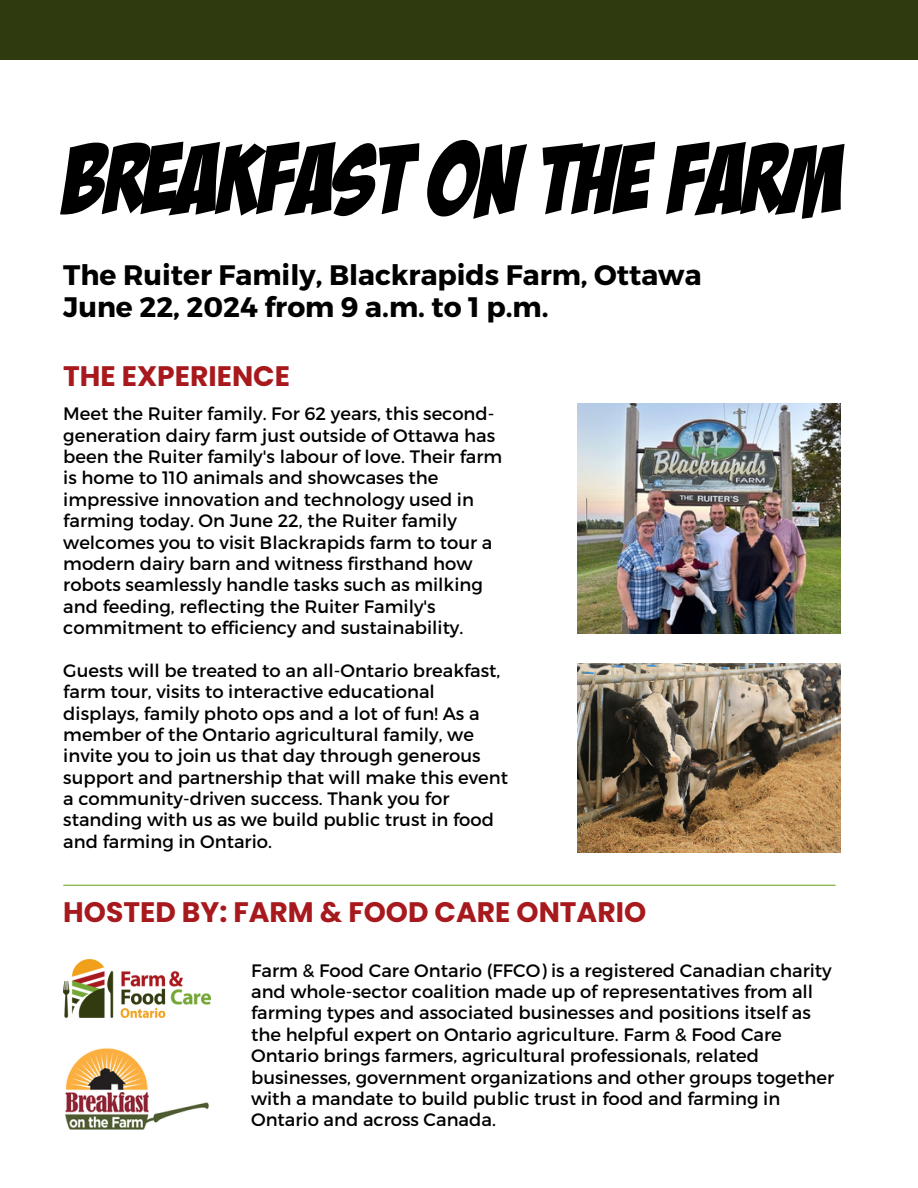
<style>
.page{position:relative;width:918px;height:1188px;background:#fff}
.page>*{position:absolute;margin:0;border:0;box-sizing:border-box;transform-origin:0 0}
.t1{font:97.2px "Bada Boom BB";color:#000}
.t2{font:700 28.2px/32.8px "Montserrat";color:#000}
.t3{font:700 28.2px "Poppins";color:#a7191d}
.t4{font:18px/21.3px "Montserrat";color:#000}
</style>
<div class="page">
<img style="left:577px;top:403px;width:264px;height:230px">
<hr style="left:63px;top:885px;width:773px;height:1px;background:#76a835">
<img style="left:63px;top:960px;width:148px;height:57px">
<img style="left:65px;top:1048px;width:144px;height:81px">
<div style="left:0;top:0;width:918px;height:60px;background:#303a0f"></div>
<img style="left:577px;top:664px;width:264px;height:189px">
<p class="t1" style="left:63px;top:128px;width:782px">BREAKFAST ON THE FARM</p>
<p class="t2" style="left:63px;top:257px;width:640px">The Ruiter Family, Blackrapids Farm, Ottawa<br>June 22, 2024 from 9 a.m. to 1 p.m.</p>
<p class="t3" style="left:63px;top:356px;width:228px">THE EXPERIENCE</p>
<p class="t4" style="left:63px;top:402px;width:440px">Meet the Ruiter family. For 62 years, this second&shy;generation dairy farm just outside of Ottawa has been the Ruiter family's labour of love. Their farm is home to 110 animals and showcases the impressive innovation and technology used in farming today. On June 22, the Ruiter family welcomes you to visit Blackrapids farm to tour a modern dairy barn and witness firsthand how robots seamlessly handle tasks such as milking and feeding, reflecting the Ruiter Family's commitment to efficiency and sustainability.</p>
<h2 class="t4" style="left:63px;top:659px;width:446px">Guests will be treated to an all-Ontario breakfast, farm tour, visits to interactive educational displays, family photo ops and a lot of fun! As a member of the Ontario agricultural family, we invite you to join us that day through generous support and partnership that will make this event a community-driven success. Thank you for standing with us as we build public trust in food and farming in Ontario.</h2>
<p class="t3" style="left:63px;top:892px;width:585px">HOSTED BY: FARM &amp; FOOD CARE ONTARIO</p>
<h2 class="t4" style="left:251px;top:959px;width:585px">Farm &amp; Food Care Ontario (FFCO) is a registered Canadian charity and whole-sector coalition made up of representatives from all farming types and associated businesses and positions itself as the helpful expert on Ontario agriculture. Farm &amp; Food Care Ontario brings farmers, agricultural professionals, related businesses, government organizations and other groups together with a mandate to build public trust in food and farming in Ontario and across Canada.</h2>
</div>
